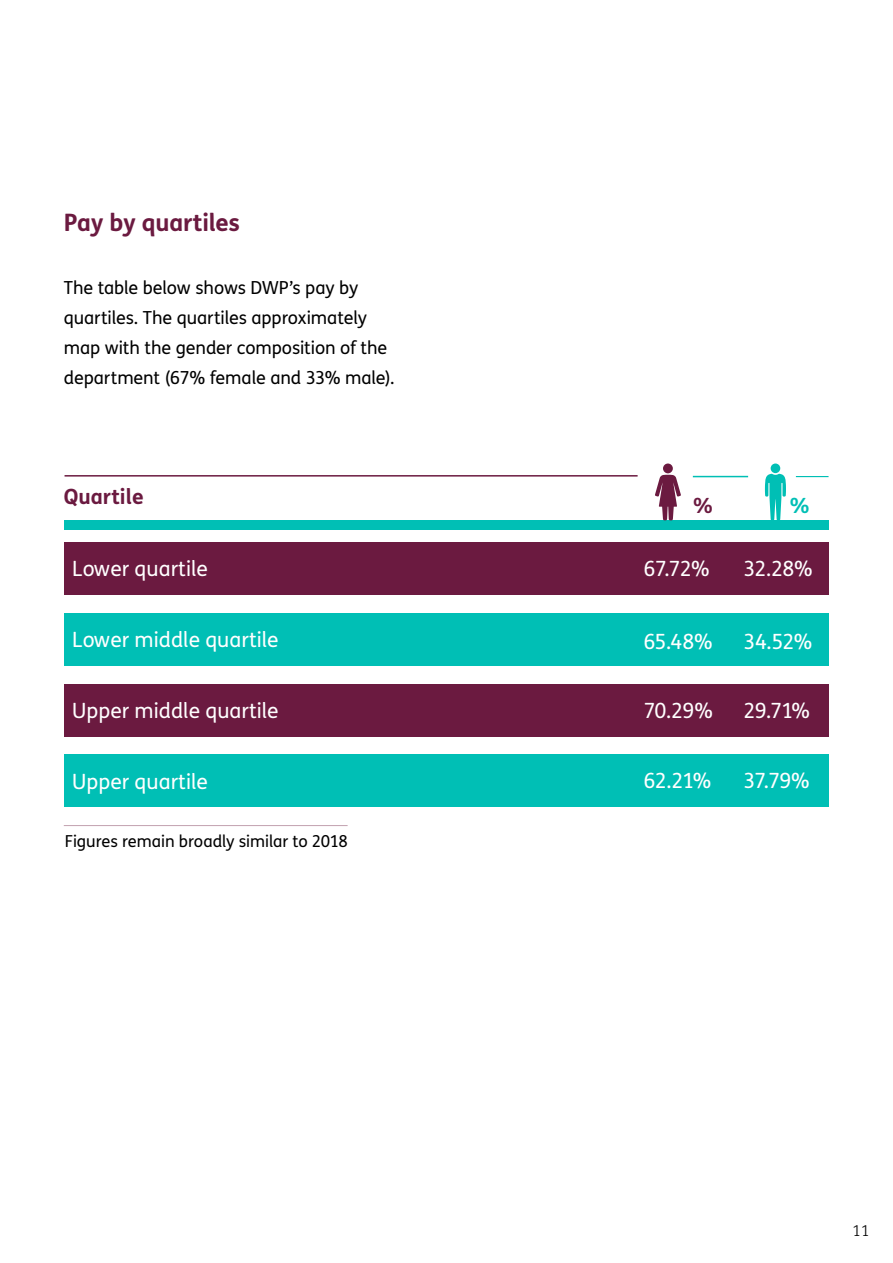
<style>
.page{position:relative;width:893px;height:1263px;background:#fff}
.page>*{position:absolute;margin:0;border:0;box-sizing:border-box;transform-origin:0 0}
.t1{font:700 24px "FS Me";letter-spacing:-.01em;color:#6b1a40}
.t2{font:21px "FS Me";color:#fff}
.t3{font:700 21px "FS Me";color:#6b1a40}
.t4{font:700 21px "FS Me";color:#00bfb5}
.t5{font:18px/30px "FS Me";letter-spacing:-.005em;color:#000}
.t6{font:16.5px "FS Me";letter-spacing:-.005em;color:#000}
.t7{font:300 15px "FS Me";color:#000}
</style>
<div class="page">
<div style="left:65px;top:542px;width:764px;height:52px;background:#6b1a40"></div>
<div style="left:65px;top:520px;width:764px;height:10px;background:#00bfb5"></div>
<hr style="left:65px;top:475px;width:573px;height:2px;background:#6b1a40">
<div style="left:65px;top:613px;width:764px;height:52px;background:#00bfb5"></div>
<div style="left:65px;top:684px;width:764px;height:52px;background:#6b1a40"></div>
<div style="left:65px;top:755px;width:764px;height:52px;background:#00bfb5"></div>
<hr style="left:693px;top:476px;width:55px;height:1px;background:#00bfb5">
<hr style="left:796px;top:476px;width:32px;height:1px;background:#00bfb5">
<hr style="left:64px;top:825px;width:284px;height:1px;background:#c2a1b0">
<div style="left:771px;top:463px;width:9px;height:10px;background:#00bfb5;border-radius:50%"></div>
<svg style="left:765px;top:474px;width:21px;height:46px"></svg>
<div style="left:663px;top:463px;width:10px;height:10px;background:#6b1a40;border-radius:50%"></div>
<svg style="left:655px;top:475px;width:26px;height:45px"></svg>
<h1 class="t1" style="left:64px;top:204px;width:178px">Pay by quartiles</h1>
<p class="t5" style="left:64px;top:272px;width:332px">The table below shows DWP’s pay by quartiles. The quartiles approximately map with the gender composition of the department (67% female and 33% male).</p>
<p class="t3" style="left:64px;top:481px;width:81px">Quartile</p>
<p class="t3" style="left:693px;top:489px;width:22px">%</p>
<p class="t4" style="left:790px;top:489px;width:22px">%</p>
<p class="t2" style="left:72px;top:554px;width:137px">Lower quartile</p>
<p class="t2" style="left:643px;top:554px;width:68px">67.72%</p>
<p class="t2" style="left:743px;top:554px;width:71px">32.28%</p>
<p class="t2" style="left:72px;top:625px;width:208px">Lower middle quartile</p>
<p class="t2" style="left:643px;top:627px;width:71px">65.48%</p>
<p class="t2" style="left:743px;top:627px;width:70px">34.52%</p>
<p class="t2" style="left:72px;top:696px;width:208px">Upper middle quartile</p>
<p class="t2" style="left:643px;top:696px;width:71px">70.29%</p>
<p class="t2" style="left:743px;top:696px;width:68px">29.71%</p>
<p class="t2" style="left:72px;top:767px;width:137px">Upper quartile</p>
<p class="t2" style="left:643px;top:767px;width:69px">62.21%</p>
<p class="t2" style="left:743px;top:766px;width:68px">37.79%</p>
<p class="t6" style="left:65px;top:830px;width:285px">Figures remain broadly similar to 2018</p>
<p class="t7" style="left:852px;top:1220px;width:19px">11</p>
</div>
